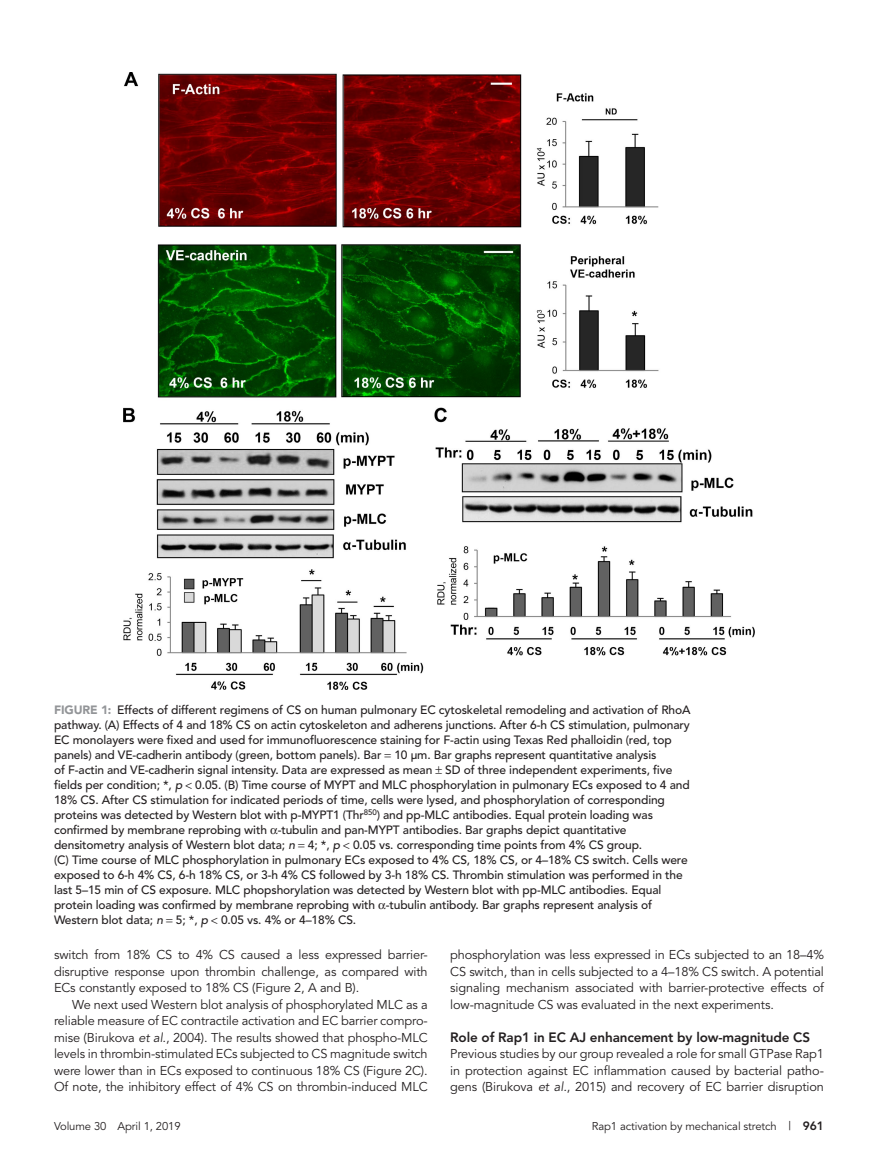
<style>
.page{position:relative;width:878px;height:1175px;background:#fff}
.page>*{position:absolute;margin:0;border:0;box-sizing:border-box;transform-origin:0 0}
.t1{font:800 13.5px "Avenir";letter-spacing:-.01em;color:#231f20}
.Para{font:12.75px/16.5px "Avenir";letter-spacing:-.01em;color:#231f20;text-align:justify}
.ParaFL{font:12.75px/16.5px "Avenir";letter-spacing:-.01em;color:#231f20;text-align:justify}
.FigCaption_35_5p{font:500 12px/15px "Avenir";letter-spacing:-.01em;color:#231f20}
.ParaFL-2{font:11.25px "Avenir";letter-spacing:-.01em;color:#231f20}
.s1{font-weight:900;color:#939598}
.s2{font-style:italic}
.s3{font-size:12px}
.s4{font-weight:800;font-size:12px}
</style>
<div class="page">
<img style="left:124px;top:72px;width:630px;height:617px">
<p class="FigCaption_35_5p" style="left:54px;top:702px;width:638px"><span class="s1">FIGURE 1:</span> Effects of different regimens of CS on human pulmonary EC cytoskeletal remodeling and activation of RhoA pathway. (A) Effects of 4 and 18% CS on actin cytoskeleton and adherens junctions. After 6-h CS stimulation, pulmonary EC monolayers were fixed and used for immunofluorescence staining for F-actin using Texas Red phalloidin (red, top panels) and VE-cadherin antibody (green, bottom panels). Bar 10 µm. Bar graphs represent quantitative analysis<br>of F-actin and VE-cadherin signal intensity. Data are expressed as mean SD of three independent experiments, five fields per condition; *, <span class="s2">p</span> 0.05. (B) Time course of MYPT and MLC phosphorylation in pulmonary ECs exposed to 4 and 18% CS. After CS stimulation for indicated periods of time, cells were lysed, and phosphorylation of corresponding proteins was detected by Western blot with p-MYPT1 (Thr<sup>850</sup>) and pp-MLC antibodies. Equal protein loading was confirmed by membrane reprobing with -tubulin and pan-MYPT antibodies. Bar graphs depict quantitative densitometry analysis of Western blot data; <span class="s2">n</span> 4; *, <span class="s2">p</span> 0.05 vs. corresponding time points from 4% CS group.<br>(C) Time course of MLC phosphorylation in pulmonary ECs exposed to 4% CS, 18% CS, or 4–18% CS switch. Cells were exposed to 6-h 4% CS, 6-h 18% CS, or 3-h 4% CS followed by 3-h 18% CS. Thrombin stimulation was performed in the last 5–15 min of CS exposure. MLC phopshorylation was detected by Western blot with pp-MLC antibodies. Equal protein loading was confirmed by membrane reprobing with -tubulin antibody. Bar graphs represent analysis of Western blot data; <span class="s2">n</span> 5; *, <span class="s2">p</span> 0.05 vs. 4% or 4–18% CS.</p>
<p class="Para" style="left:54px;top:946px;width:375px">switch from 18% CS to 4% CS caused a less expressed barrier&shy;disruptive response upon thrombin challenge, as compared with ECs constantly exposed to 18% CS (Figure 2, A and B).</p>
<p class="Para" style="left:54px;top:996px;width:375px;text-indent:18px">We next used Western blot analysis of phosphorylated MLC as a reliable measure of EC contractile activation and EC barrier compro&shy;mise (Birukova <span class="s2">et al.</span>, 2004). The results showed that phospho-MLC levels in thrombin-stimulated ECs subjected to CS magnitude switch were lower than in ECs exposed to continuous 18% CS (Figure 2C).<br>Of note, the inhibitory effect of 4% CS on thrombin-induced MLC</p>
<p class="Para" style="left:450px;top:946px;width:375px">phosphorylation was less expressed in ECs subjected to an 18–4% CS switch, than in cells subjected to a 4–18% CS switch. A potential signaling mechanism associated with barrier-protective effects of low-magnitude CS was evaluated in the next experiments.</p>
<h2 class="t1" style="left:450px;top:1028px;width:361px">Role of Rap1 in EC AJ enhancement by low-magnitude CS</h2>
<p class="ParaFL" style="left:450px;top:1045px;width:375px">Previous studies by our group revealed a role for small GTPase Rap1 in protection against EC inflammation caused by bacterial patho&shy;gens (Birukova <span class="s2">et al.</span>, 2015) and recovery of EC barrier disruption</p>
<p class="ParaFL-2" style="left:54px;top:1119px;width:128px">Volume 30 April 1, 2019</p>
<p class="ParaFL-2" style="left:592px;top:1119px;width:233px">Rap1 activation by mechanical stretch <span class="s3">|</span> <span class="s4">961</span></p>
</div>
